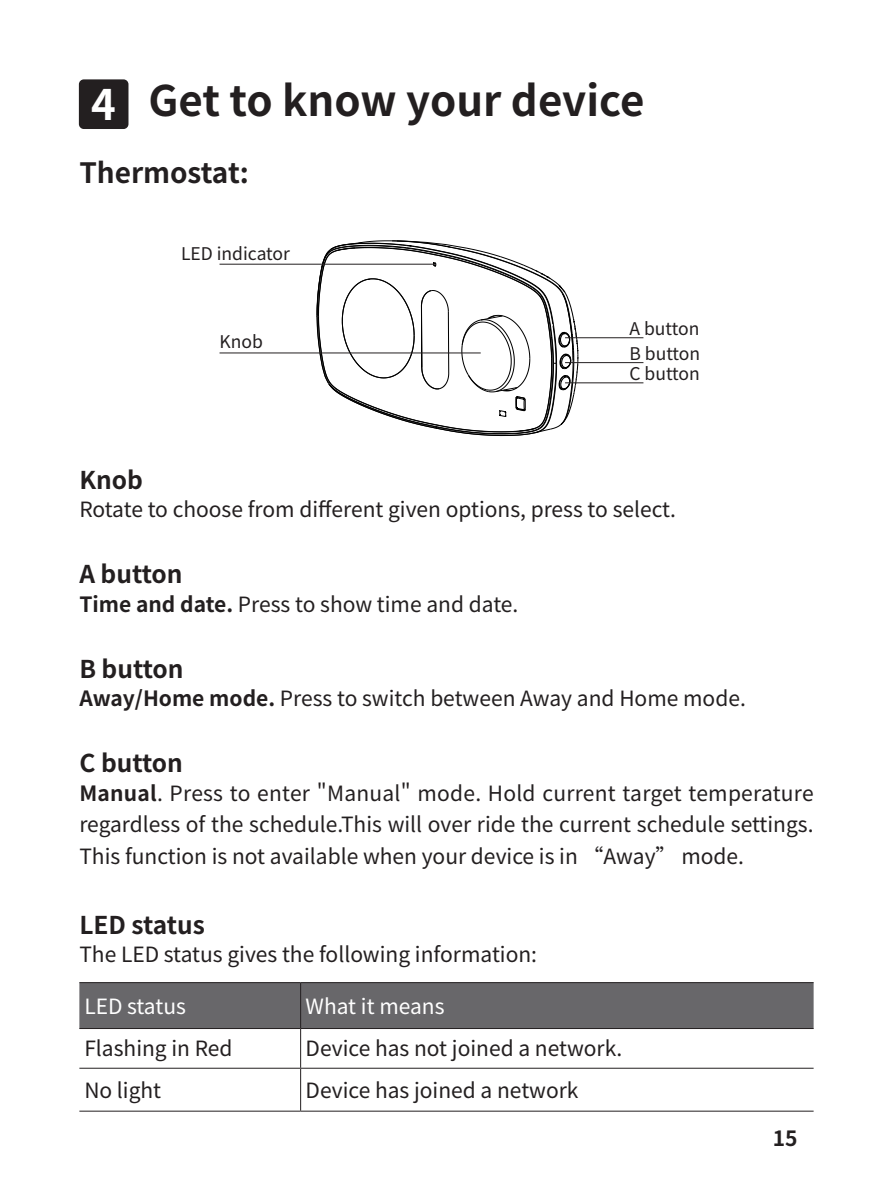
<style>
.page{position:relative;width:893px;height:1191px;background:#fff}
.page>*{position:absolute;margin:0;border:0;box-sizing:border-box;transform-origin:0 0}
.章标题{font:700 42px "Source Han Sans CN";color:#231f20}
.t1{font:700 42px "Source Han Sans CN";color:#fff}
.新标题{font:700 28px "Source Han Sans CN";color:#231f20}
.副标题{font:700 24.5px "Source Han Sans CN";color:#231f20}
.正文{font:21px/31.5px "Source Han Sans CN";color:#231f20;text-align:justify}
.正文-2{font:21px "Source Han Sans CN";color:#fff}
.t2{font:700 21px "Source Han Sans CN";color:#231f20}
.标注{font:17.5px "Source Han Sans CN";color:#231f20}
.s1{font-weight:700}
</style>
<div class="page">
<div style="left:79px;top:79px;width:49px;height:50px;background:#231f20;border-radius:5px"></div>
<svg style="left:293px;top:240px;width:286px;height:196px"></svg>
<hr style="left:220px;top:352px;width:261px;height:1px;background:#231f20">
<hr style="left:220px;top:263px;width:216px;height:2px;background:#231f20">
<hr style="left:565px;top:337px;width:78px;height:1px;background:#231f20">
<hr style="left:565px;top:362px;width:78px;height:1px;background:#231f20">
<hr style="left:565px;top:382px;width:78px;height:1px;background:#231f20">
<div style="left:79px;top:983px;width:735px;height:45px;background:#68676a"></div>
<hr style="left:79px;top:982px;width:222px;height:1px;background:#231f20">
<hr style="left:301px;top:982px;width:513px;height:1px;background:#231f20">
<hr style="left:300px;top:983px;width:1px;height:45px;background:#231f20">
<hr style="left:79px;top:1028px;width:222px;height:1px;background:#231f20">
<hr style="left:301px;top:1028px;width:513px;height:1px;background:#231f20">
<hr style="left:300px;top:1029px;width:1px;height:38px;background:#231f20">
<hr style="left:79px;top:1067px;width:222px;height:1px;background:#231f20">
<hr style="left:301px;top:1067px;width:513px;height:1px;background:#231f20">
<hr style="left:300px;top:1068px;width:1px;height:42px;background:#231f20">
<hr style="left:79px;top:1110px;width:222px;height:1px;background:#231f20">
<hr style="left:301px;top:1110px;width:513px;height:1px;background:#231f20">
<p class="t1" style="left:91px;top:81px;width:26px">4</p>
<p class="章标题" style="left:148px;top:77px;width:498px">Get to know your device</p>
<p class="新标题" style="left:79px;top:157px;width:171px">Thermostat:</p>
<p class="标注" style="left:181px;top:243px;width:110px">LED indicator</p>
<p class="标注" style="left:220px;top:332px;width:45px">Knob</p>
<p class="标注" style="left:630px;top:319px;width:71px">A button</p>
<p class="标注" style="left:630px;top:343px;width:72px">B button</p>
<p class="标注" style="left:630px;top:364px;width:72px">C button</p>
<p class="副标题" style="left:79px;top:466px;width:65px">Knob</p>
<p class="正文" style="left:79px;top:494px;width:598px">Rotate to choose from different given options, press to select.</p>
<p class="副标题" style="left:79px;top:560px;width:105px">A button</p>
<p class="正文" style="left:79px;top:589px;width:441px"><span class="s1">Time and date.</span> Press to show time and date.</p>
<p class="副标题" style="left:79px;top:655px;width:106px">B button</p>
<p class="正文" style="left:79px;top:683px;width:668px"><span class="s1">Away/Home mode.</span> Press to switch between Away and Home mode.</p>
<p class="副标题" style="left:79px;top:749px;width:105px">C button</p>
<p class="正文" style="left:79px;top:778px;width:736px"><span class="s1">Manual</span>. Press to enter "Manual" mode. Hold current target temperature regardless of the schedule.This will over ride the current schedule settings.<br>This function is not available when your device is in “Away” mode.</p>
<p class="副标题" style="left:79px;top:911px;width:127px">LED status</p>
<p class="正文" style="left:79px;top:939px;width:459px">The LED status gives the following information:</p>
<p class="正文-2" style="left:84px;top:994px;width:103px">LED status</p>
<p class="正文-2" style="left:306px;top:994px;width:140px">What it means</p>
<p class="正文" style="left:84px;top:1033px;width:150px">Flashing in Red</p>
<p class="正文" style="left:306px;top:1033px;width:318px">Device has not joined a network.</p>
<p class="正文" style="left:84px;top:1074px;width:78px">No light</p>
<p class="正文" style="left:306px;top:1074px;width:274px">Device has joined a network</p>
<p class="t2" style="left:773px;top:1126px;width:26px">15</p>
</div>
